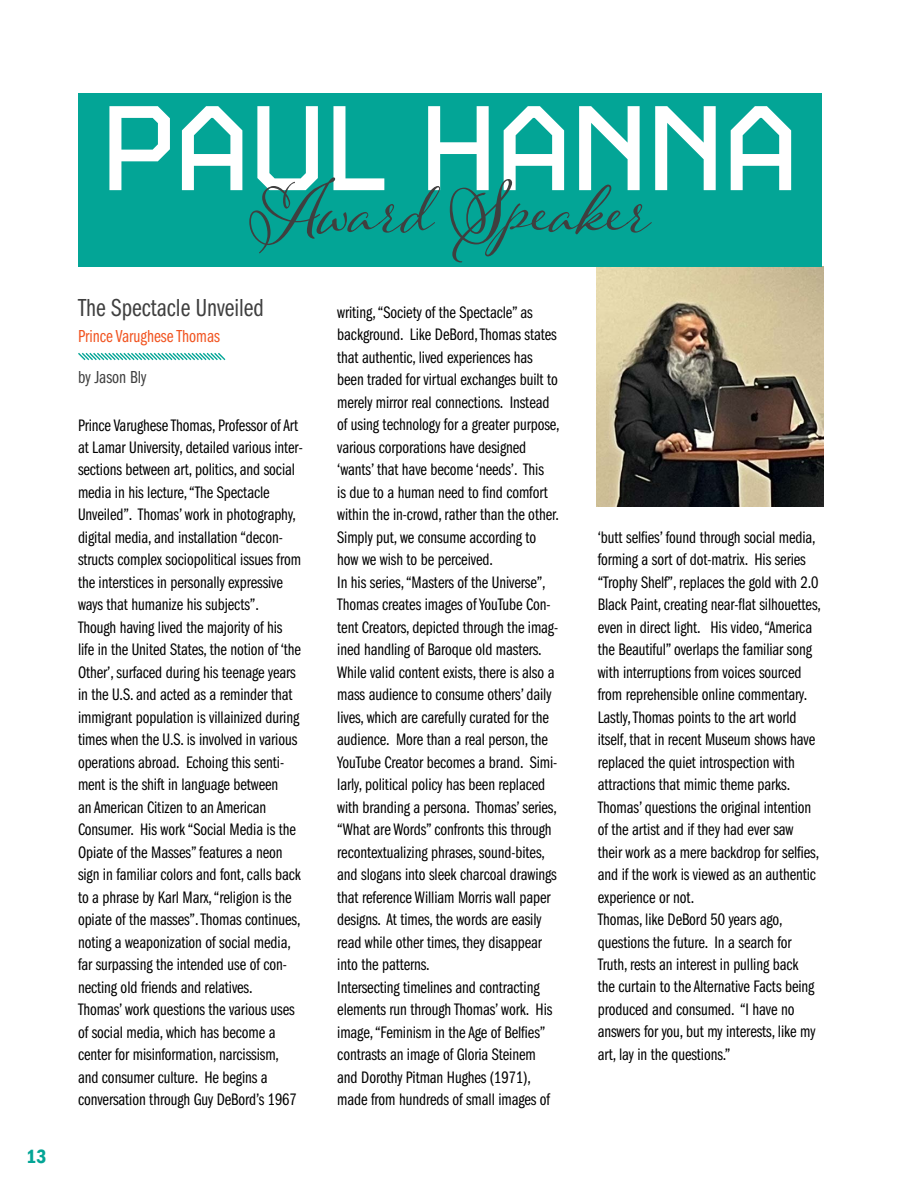
<style>
.page{position:relative;width:900px;height:1200px;background:#fff}
.page>*{position:absolute;margin:0;border:0;box-sizing:border-box;transform-origin:0 0}
.t1{font:120px "Video";color:#fff}
.t2{font:90px "Adorn S Pomander";color:#3f3f3f}
.t3{font:25.5px "Franklin Gothic LT Pro Bk Cm";color:#3f3f3f}
.t4{font:600 condensed 19.8px "Franklin Gothic";color:#03a596}
.t5{font:18px "Franklin Gothic LT Pro Bk Cm";color:#f15421}
.t6{font:18px "Franklin Gothic LT Pro Bk Cm";color:#3f3f3f}
.t7{font:17.25px/22.5px "Franklin Gothic LT Pro Bk Cm";letter-spacing:-.005em;color:#000}
</style>
<div class="page">
<img style="left:597px;top:267px;width:226px;height:239px">
<svg style="left:78px;top:352px;width:148px;height:9px"></svg>
<div style="left:78px;top:93px;width:744px;height:174px;background:#03a596"></div>
<p class="t4" style="left:26px;top:1143px;width:22px">13</p>
<h1 class="t1" style="left:102px;top:72px;width:698px">PAUL HANNA</h1>
<h2 class="t2" style="left:250px;top:146px;width:402px">Award Speaker</h2>
<h3 class="t3" style="left:78px;top:294px;width:187px">The Spectacle Unveiled</h3>
<p class="t5" style="left:78px;top:326px;width:143px">Prince Varughese Thomas</p>
<p class="t6" style="left:78px;top:367px;width:70px">by Jason Bly</p>
<p class="t7" style="left:78px;top:414px;width:226px">Prince Varughese Thomas, Professor of Art at Lamar University, detailed various inter&shy;sections between art, politics, and social media in his lecture, “The Spectacle Unveiled”. Thomas’ work in photography, digital media, and installation “decon&shy;structs complex sociopolitical issues from the interstices in personally expressive ways that humanize his subjects”.<br>Though having lived the majority of his life in the United States, the notion of ‘the Other’, surfaced during his teenage years in the U.S. and acted as a reminder that immigrant population is villainized during times when the U.S. is involved in various operations abroad. Echoing this senti&shy;ment is the shift in language between<br>an American Citizen to an American Consumer. His work “Social Media is the Opiate of the Masses” features a neon sign in familiar colors and font, calls back to a phrase by Karl Marx, “religion is the opiate of the masses”. Thomas continues, noting a weaponization of social media, far surpassing the intended use of con&shy;necting old friends and relatives.<br>Thomas’ work questions the various uses of social media, which has become a center for misinformation, narcissism, and consumer culture. He begins a conversation through Guy DeBord’s 1967</p>
<p class="t7" style="left:337px;top:301px;width:224px">writing, “Society of the Spectacle” as background. Like DeBord, Thomas states that authentic, lived experiences has been traded for virtual exchanges built to merely mirror real connections. Instead of using technology for a greater purpose, various corporations have designed ‘wants’ that have become ‘needs’. This<br>is due to a human need to find comfort within the in-crowd, rather than the other.<br>Simply put, we consume according to how we wish to be perceived.<br>In his series, “Masters of the Universe”, Thomas creates images of YouTube Con&shy;tent Creators, depicted through the imag&shy;ined handling of Baroque old masters.<br>While valid content exists, there is also a mass audience to consume others’ daily lives, which are carefully curated for the audience. More than a real person, the YouTube Creator becomes a brand. Simi&shy;larly, political policy has been replaced with branding a persona. Thomas’ series, “What are Words” confronts this through recontextualizing phrases, sound-bites, and slogans into sleek charcoal drawings that reference William Morris wall paper designs. At times, the words are easily read while other times, they disappear into the patterns.<br>Intersecting timelines and contracting elements run through Thomas’ work. His image, “Feminism in the Age of Belfies” contrasts an image of Gloria Steinem and Dorothy Pitman Hughes (1971), made from hundreds of small images of</p>
<p class="t7" style="left:598px;top:526px;width:225px">‘butt selfies’ found through social media, forming a sort of dot-matrix. His series “Trophy Shelf”, replaces the gold with 2.0<br>Black Paint, creating near-flat silhouettes, even in direct light. His video, “America the Beautiful” overlaps the familiar song with interruptions from voices sourced from reprehensible online commentary.<br>Lastly, Thomas points to the art world itself, that in recent Museum shows have replaced the quiet introspection with attractions that mimic theme parks.<br>Thomas’ questions the original intention of the artist and if they had ever saw their work as a mere backdrop for selfies, and if the work is viewed as an authentic experience or not.<br>Thomas, like DeBord 50 years ago, questions the future. In a search for Truth, rests an interest in pulling back<br>the curtain to the Alternative Facts being produced and consumed. “I have no answers for you, but my interests, like my art, lay in the questions.”</p>
</div>
